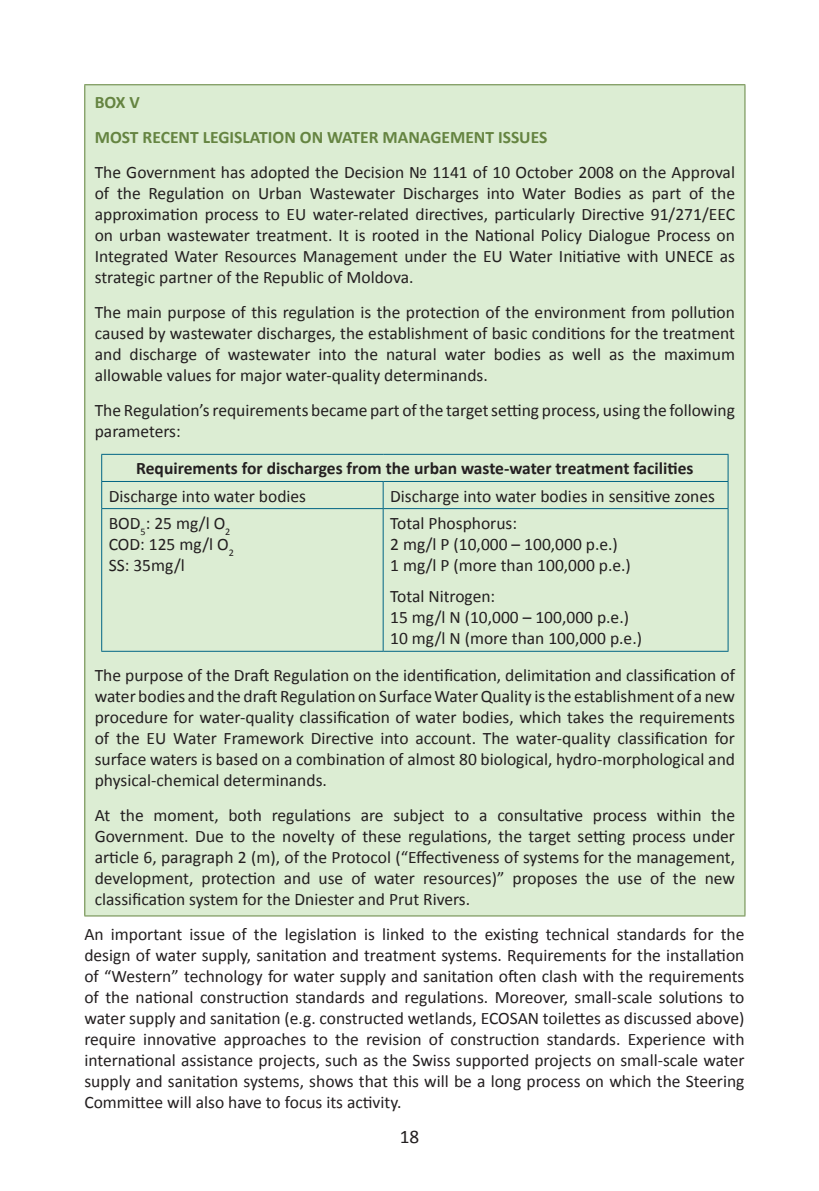
<style>
.page{position:relative;width:819px;height:1191px;background:#fff}
.page>*{position:absolute;margin:0;border:0;box-sizing:border-box;transform-origin:0 0}
.t1{font:19.25px "Calibri";color:#231f20}
.t2{font:17.5px/21px "Calibri";color:#231f20;text-align:justify}
.t3{font:700 17.5px "Calibri";color:#231f20}
.t4{font:700 17.5px/35px "Calibri";color:#658441}
</style>
<div class="page">
<div style="left:85px;top:85px;width:660px;height:831px;background:#dcedd3"></div>
<hr style="left:84px;top:84px;width:661px;height:1px;background:#658441">
<hr style="left:84px;top:85px;width:1px;height:830px;background:#658441">
<hr style="left:744px;top:85px;width:1px;height:830px;background:#658441">
<hr style="left:84px;top:915px;width:661px;height:1px;background:#658441">
<hr style="left:101px;top:509px;width:1px;height:142px;background:#016584">
<hr style="left:101px;top:651px;width:282px;height:1px;background:#016584">
<hr style="left:101px;top:454px;width:282px;height:1px;background:#016584">
<hr style="left:383px;top:454px;width:345px;height:1px;background:#016584">
<hr style="left:101px;top:481px;width:282px;height:1px;background:#016584">
<svg style="left:101px;top:455px;width:1px;height:53px"></svg>
<hr style="left:101px;top:508px;width:282px;height:1px;background:#016584">
<hr style="left:383px;top:508px;width:345px;height:1px;background:#016584">
<hr style="left:383px;top:481px;width:345px;height:1px;background:#016584">
<svg style="left:382px;top:482px;width:1px;height:26px"></svg>
<svg style="left:727px;top:455px;width:1px;height:53px"></svg>
<hr style="left:382px;top:509px;width:1px;height:142px;background:#016584">
<hr style="left:727px;top:509px;width:1px;height:142px;background:#016584">
<hr style="left:383px;top:651px;width:345px;height:1px;background:#016584">
<p class="t4" style="left:95px;top:84px;width:58px">BOX V<br>MOST RECENT</p>
<p class="t4" style="left:203px;top:119px;width:9px">LEGI</p>
<p class="t4" style="left:234px;top:119px;width:18px">SLATION</p>
<p class="t4" style="left:300px;top:119px;width:53px">ON WATER</p>
<p class="t4" style="left:382px;top:119px;width:27px">MANAGE</p>
<p class="t4" style="left:450px;top:119px;width:26px">MENT</p>
<p class="t4" style="left:498px;top:119px;width:51px">ISSUES</p>
<p class="t2" style="left:95px;top:161px;width:641px">The Government has adopted the Decision № 1141 of 10 October 2008 on the Approval of the Regulation on Urban Wastewater Discharges into Water Bodies as part of the approximation process to EU water-related directives, particularly Directive 91/271/EEC on urban wastewater treatment. It is rooted in the National Policy Dialogue Process on Integrated Water Resources Management under the EU Water Initiative with UNECE as strategic partner of the Republic of Moldova.</p>
<p class="t2" style="left:95px;top:301px;width:641px">The main purpose of this regulation is the protection of the environment from pollution caused by wastewater discharges, the establishment of basic conditions for the treatment and discharge of wastewater into the natural water bodies as well as the maximum allowable values for major water-quality determinands.</p>
<p class="t2" style="left:95px;top:399px;width:641px">The Regulation’s requirements became part of the target setting process, using the following parameters:</p>
<p class="t3" style="left:136px;top:458px;width:559px">Requirements for discharges from the urban waste-water treatment facilities</p>
<p class="t2" style="left:109px;top:484px;width:199px">Discharge into water bodies</p>
<p class="t2" style="left:390px;top:484px;width:326px">Discharge into water bodies in sensitive zones</p>
<p class="t2" style="left:109px;top:511px;width:127px;text-align:left">BOD<sub>5</sub>: 25 mg/l O<sub>2<br></sub>COD: 125 mg/l O<sub>2<br></sub>SS: 35mg/l</p>
<p class="t2" style="left:390px;top:511px;width:242px;text-align:left">Total Phosphorus:<br>2 mg/l P (10,000 – 100,000 p.e.)<br>1 mg/l P (more than 100,000 p.e.)</p>
<p class="t2" style="left:390px;top:585px;width:253px;text-align:left">Total Nitrogen:<br>15 mg/l N (10,000 – 100,000 p.e.)<br>10 mg/l N (more than 100,000 p.e.)</p>
<p class="t2" style="left:95px;top:663px;width:641px">The purpose of the Draft Regulation on the identification, delimitation and classification of water bodies and the draft Regulation on Surface Water Quality is the establishment of a new procedure for water-quality classification of water bodies, which takes the requirements of the EU Water Framework Directive into account. The water-quality classification for surface waters is based on a combination of almost 80 biological, hydro-morphological and physical-chemical determinands.</p>
<p class="t2" style="left:95px;top:803px;width:641px">At the moment, both regulations are subject to a consultative process within the Government. Due to the novelty of these regulations, the target setting process under article 6, paragraph 2 (m), of the Protocol (“Effectiveness of systems for the management, development, protection and use of water resources)” proposes the use of the new classification system for the Dniester and Prut Rivers.</p>
<p class="t2" style="left:84px;top:923px;width:661px">An important issue of the legislation is linked to the existing technical standards for the design of water supply, sanitation and treatment systems. Requirements for the installation of “Western” technology for water supply and sanitation often clash with the requirements of the national construction standards and regulations. Moreover, small-scale solutions to water supply and sanitation (e.g. constructed wetlands, ECOSAN toilettes as discussed above) require innovative approaches to the revision of construction standards. Experience with international assistance projects, such as the Swiss supported projects on small-scale water supply and sanitation systems, shows that this will be a long process on which the Steering Committee will also have to focus its activity.</p>
<p class="t1" style="left:399px;top:1124px;width:21px">18</p>
</div>
